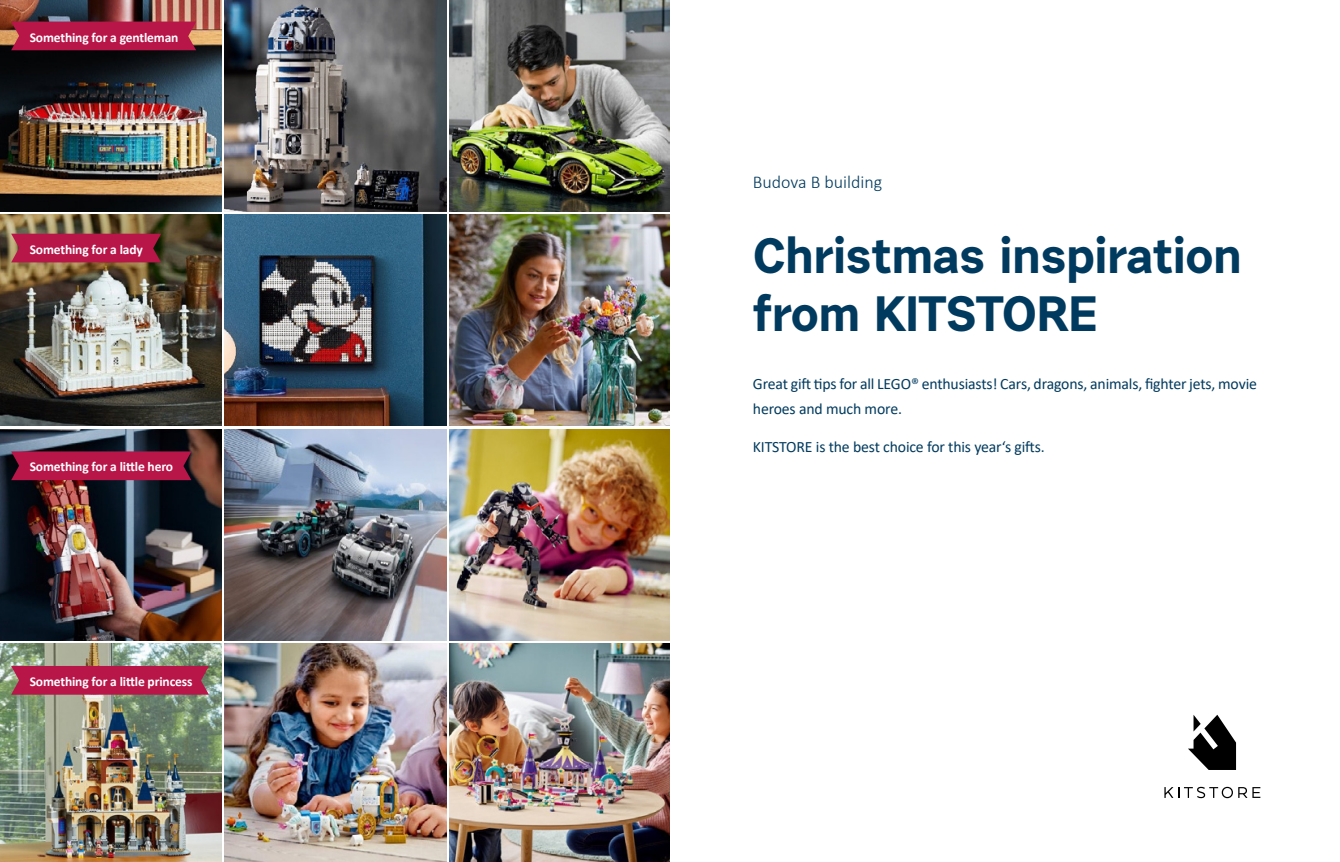
<style>
.page{position:relative;width:1340px;height:862px;background:#fff}
.page>*{position:absolute;margin:0;border:0;box-sizing:border-box;transform-origin:0 0}
.t1{font:700 49.5px/58.5px "Urban Grotesk Re Bo";letter-spacing:-.01em;color:#003a5e}
.t2{font:300 18px "Calibri";color:#003a5e}
.t3{font:15.75px/24.8px "Calibri";letter-spacing:-.01em;color:#003a5e}
.t4{font:700 13.5px "Calibri";letter-spacing:-.01em;color:#fff}
</style>
<div class="page">
<img style="left:0;top:1px;width:221px;height:210px">
<img style="left:0;top:214px;width:221px;height:211px">
<img style="left:0;top:429px;width:221px;height:211px">
<img style="left:0;top:643px;width:221px;height:218px">
<img style="left:225px;top:0;width:221px;height:211px">
<img style="left:225px;top:214px;width:221px;height:211px">
<img style="left:225px;top:429px;width:221px;height:211px">
<img style="left:225px;top:643px;width:221px;height:218px">
<img style="left:449px;top:0;width:221px;height:211px">
<img style="left:449px;top:214px;width:221px;height:211px">
<img style="left:449px;top:429px;width:221px;height:211px">
<img style="left:449px;top:643px;width:221px;height:218px">
<svg style="left:1188px;top:714px;width:47px;height:55px"></svg>
<svg style="left:1164px;top:786px;width:68px;height:11px"></svg>
<svg style="left:1238px;top:787px;width:22px;height:10px"></svg>
<div style="left:11px;top:22px;width:185px;height:28px;background:#b81549"></div>
<svg style="left:11px;top:233px;width:150px;height:29px;background:#b21b48"></svg>
<svg style="left:11px;top:451px;width:180px;height:29px;background:#ae1446"></svg>
<svg style="left:11px;top:665px;width:198px;height:29px;background:#b41f4d"></svg>
<p class="t4" style="left:30px;top:28px;width:150px">Something for a gentleman</p>
<p class="t4" style="left:30px;top:239px;width:115px">Something for a lady</p>
<p class="t4" style="left:30px;top:457px;width:145px">Something for a little hero</p>
<p class="t4" style="left:30px;top:671px;width:164px">Something for a little princess</p>
<p class="t2" style="left:753px;top:170px;width:131px">Budova B building</p>
<h1 class="t1" style="left:753px;top:225px;width:490px">Christmas inspiration from KITSTORE</h1>
<p class="t3" style="left:753px;top:371px;width:505px">Great gift tips for all LEGO® enthusiasts! Cars, dragons, animals, fighter jets, movie heroes and much more.</p>
<p class="t3" style="left:753px;top:433px;width:293px">KITSTORE is the best choice for this year‘s gifts.</p>
</div>
